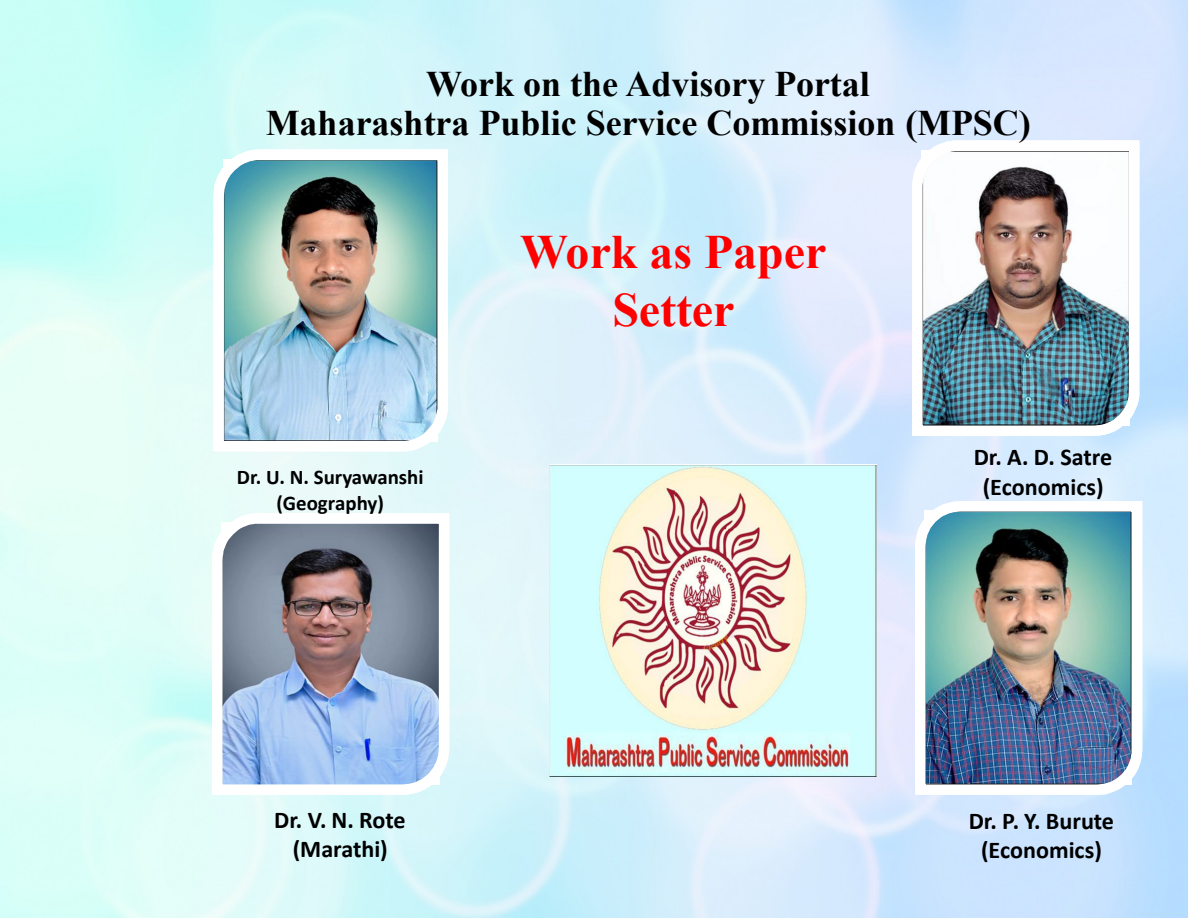
<style>
.page{position:relative;width:1188px;height:918px;background:#fff}
.page>*{position:absolute;margin:0;border:0;box-sizing:border-box;transform-origin:0 0}
.t1{font:700 47.85px/57.6px "Times New Roman";color:#f00;text-align:center}
.t2{font:700 36px/38.8px "Times New Roman";color:#000;text-align:center}
.t3{font:700 24.15px/28.8px "Calibri";color:#000;text-align:center}
.t4{font:700 20.85px/26.2px "Calibri";color:#000;text-align:center}
</style>
<div class="page">
<img style="left:912px;top:140px;width:227px;height:296px">
<img style="left:213px;top:149px;width:235px;height:302px">
<img style="left:915px;top:501px;width:227px;height:294px">
<img style="left:212px;top:513px;width:237px;height:282px">
<img style="left:549px;top:464px;width:328px;height:313px">
<h2 class="t2" style="left:266px;top:63px;width:767px">Work on the Advisory Portal<br>Maharashtra Public Service Commission (MPSC)</h2>
<p class="t4" style="left:237px;top:464px;width:188px">Dr. U. N. Suryawanshi (Geography)</p>
<h1 class="t1" style="left:520px;top:222px;width:308px">Work as Paper<br>Setter</h1>
<p class="t3" style="left:974px;top:442px;width:140px;line-height:29.5px">Dr. A. D. Satre (Economics)</p>
<p class="t3" style="left:274px;top:805px;width:133px">Dr. V. N. Rote (Marathi)</p>
<p class="t3" style="left:969px;top:807px;width:147px">Dr. P. Y. Burute (Economics)</p>
</div>
